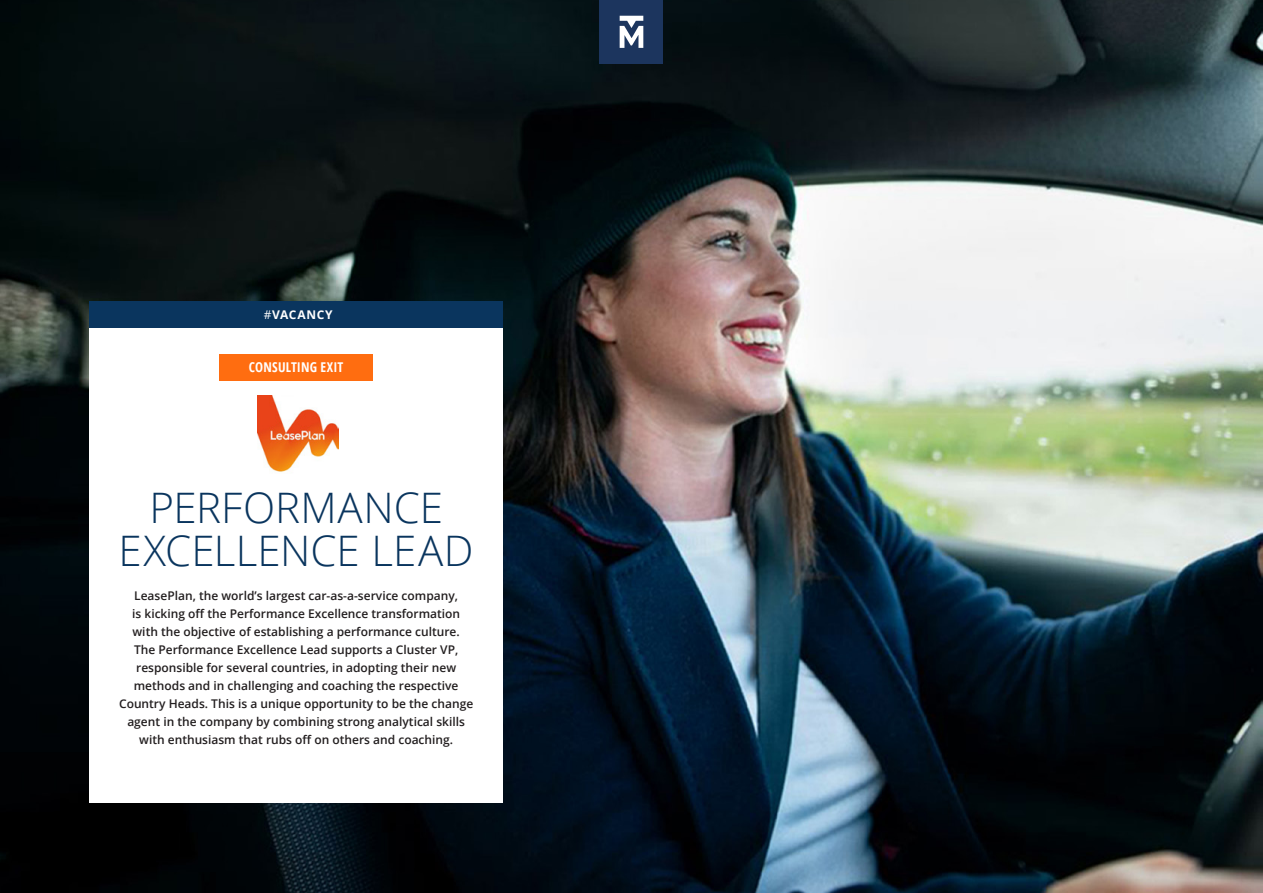
<style>
.page{position:relative;width:1263px;height:893px;background:#fff}
.page>*{position:absolute;margin:0;border:0;box-sizing:border-box;transform-origin:0 0}
.Page_header_kopie{font:300 42px/42.3px "Open Sans";color:#0a355e;text-align:center}
.t1{font:700 condensed 13.5px "Open Sans";letter-spacing:.015em;color:#fff}
.t2{font:600 12px/18px "Open Sans";color:#231f20;text-align:center}
.t3{font:700 12px "Open Sans";letter-spacing:.05em;color:#fff}
.s1{font-weight:400}
</style>
<div class="page">
<img style="left:0;top:0;width:1263px;height:893px">
<div style="left:89px;top:315px;width:414px;height:488px;background:#fff"></div>
<div style="left:600px;top:0;width:63px;height:64px;background:#1c355e"></div>
<svg style="left:620px;top:16px;width:23px;height:32px"></svg>
<div style="left:89px;top:302px;width:414px;height:26px;background:#0a355e"></div>
<div style="left:220px;top:354px;width:153px;height:26px;background:#ff6d10"></div>
<img style="left:258px;top:395px;width:81px;height:77px">
<p class="t3" style="left:264px;top:306px;width:70px"><span class="s1">#</span>VACANCY</p>
<p class="t1" style="left:249px;top:358px;width:96px">CONSULTING EXIT</p>
<p class="Page_header_kopie" style="left:119px;top:486px;width:356px">PERFORMANCE<br>EXCELLENCE LEAD</p>
<p class="t2" style="left:119px;top:586px;width:356px">LeasePlan, the world’s largest car-as-a-service company,<br>is kicking off the Performance Excellence transformation with the objective of establishing a performance culture.<br>The Performance Excellence Lead supports a Cluster VP, responsible for several countries, in adopting their new methods and in challenging and coaching the respective Country Heads. This is a unique opportunity to be the change agent in the company by combining strong analytical skills with enthusiasm that rubs off on others and coaching.</p>
</div>
